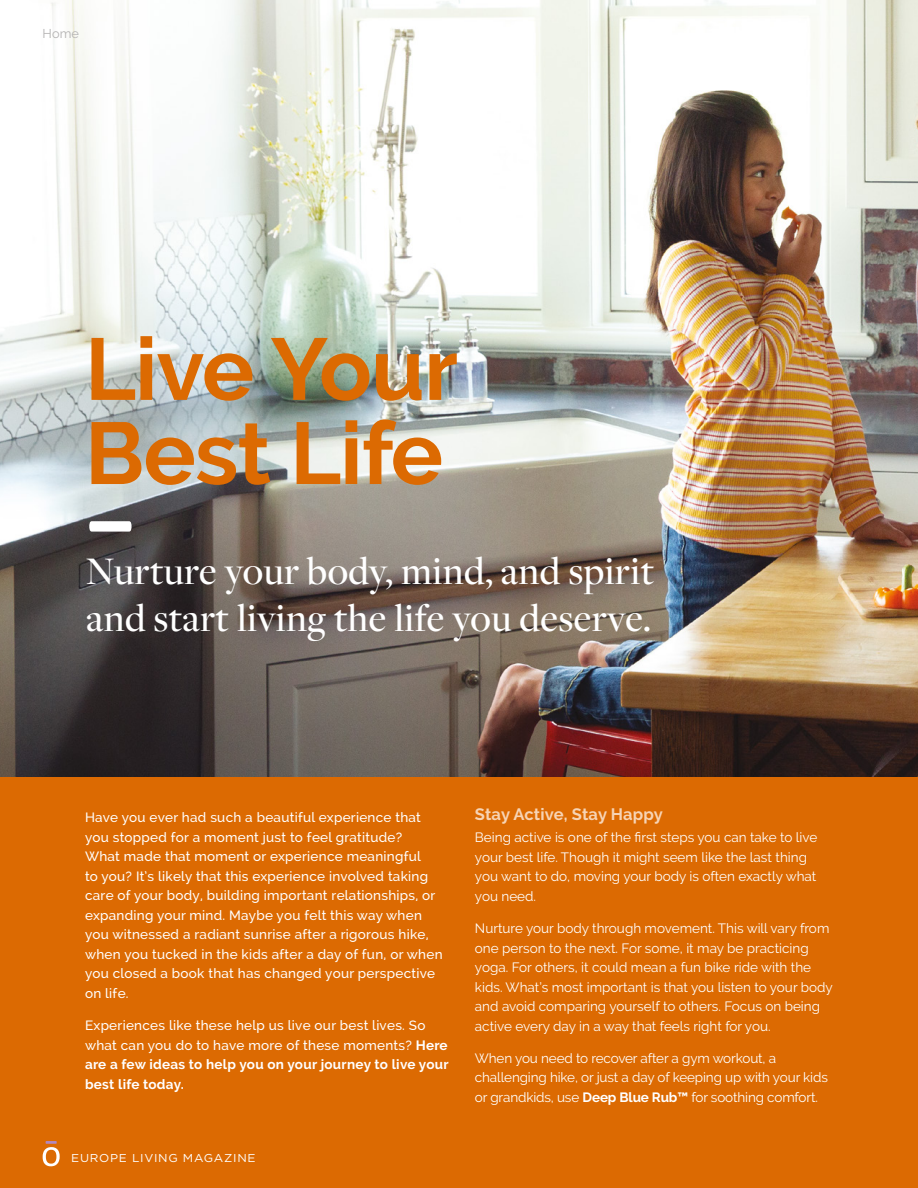
<style>
.page{position:relative;width:918px;height:1188px;background:#fff}
.page>*{position:absolute;margin:0;border:0;box-sizing:border-box;transform-origin:0 0}
.t1{font:700 87.3px/84.2px "Raleway";letter-spacing:-.01em;color:#dc6a02}
.t2{font:500 40.5px/46.5px "Freight Disp Pro";letter-spacing:.01em;color:#fff}
.t3{font:700 16.5px "Raleway";letter-spacing:.005em;color:#f7d4b5}
.t4{font:13.5px/19.5px "Raleway";color:#fff}
.t5{font:500 13.5px/19.5px "Raleway";letter-spacing:.02em;color:#fff}
.t6{font:12.75px "Raleway";color:#b3b2b2}
.t7{font:11.4px "Gotham";letter-spacing:.06em;color:#fff;scale:1.05 1}
.s1{font-weight:700}
</style>
<div class="page">
<img style="left:0;top:0;width:918px;height:777px">
<div style="left:0;top:777px;width:918px;height:411px;background:#dc6a02"></div>
<svg style="left:89px;top:521px;width:43px;height:11px"></svg>
<svg style="left:43px;top:1141px;width:17px;height:25px"></svg>
<p class="t6" style="left:43px;top:26px;width:38px">Home</p>
<h1 class="t1" style="left:85px;top:328px;width:374px">Live Your<br>Best Life</h1>
<h2 class="t2" style="left:86px;top:547px;width:570px">Nurture your body, mind, and spirit and start living the life you deserve.</h2>
<p class="t5" style="left:85px;top:808px;width:359px">Have you ever had such a beautiful experience that you stopped for a moment just to feel gratitude?<br>What made that moment or experience meaningful<br>to you? It’s likely that this experience involved taking care of your body, building important relationships, or expanding your mind. Maybe you felt this way when you witnessed a radiant sunrise after a rigorous hike, when you tucked in the kids after a day of fun, or when you closed a book that has changed your perspective on life.</p>
<p class="t5" style="left:85px;top:1016px;width:365px">Experiences like these help us live our best lives. So what can you do to have more of these moments? <span class="s1">Here are a few ideas to help you on your journey to live your best life today.</span></p>
<p class="t7" style="left:71px;top:1150px;width:177px">EUROPE LIVING MAGAZINE</p>
<p class="t3" style="left:475px;top:805px;width:190px">Stay Active, Stay Happy</p>
<p class="t4" style="left:475px;top:828px;width:344px">Being active is one of the first steps you can take to live your best life. Though it might seem like the last thing you want to do, moving your body is often exactly what you need.</p>
<p class="t4" style="left:475px;top:919px;width:360px">Nurture your body through movement. This will vary from one person to the next. For some, it may be practicing yoga. For others, it could mean a fun bike ride with the kids. What’s most important is that you listen to your body and avoid comparing yourself to others. Focus on being active every day in a way that feels right for you.</p>
<p class="t4" style="left:475px;top:1048px;width:354px">When you need to recover after a gym workout, a challenging hike, or just a day of keeping up with your kids or grandkids, use <span class="s1">Deep Blue Rub™</span> for soothing comfort.</p>
</div>
